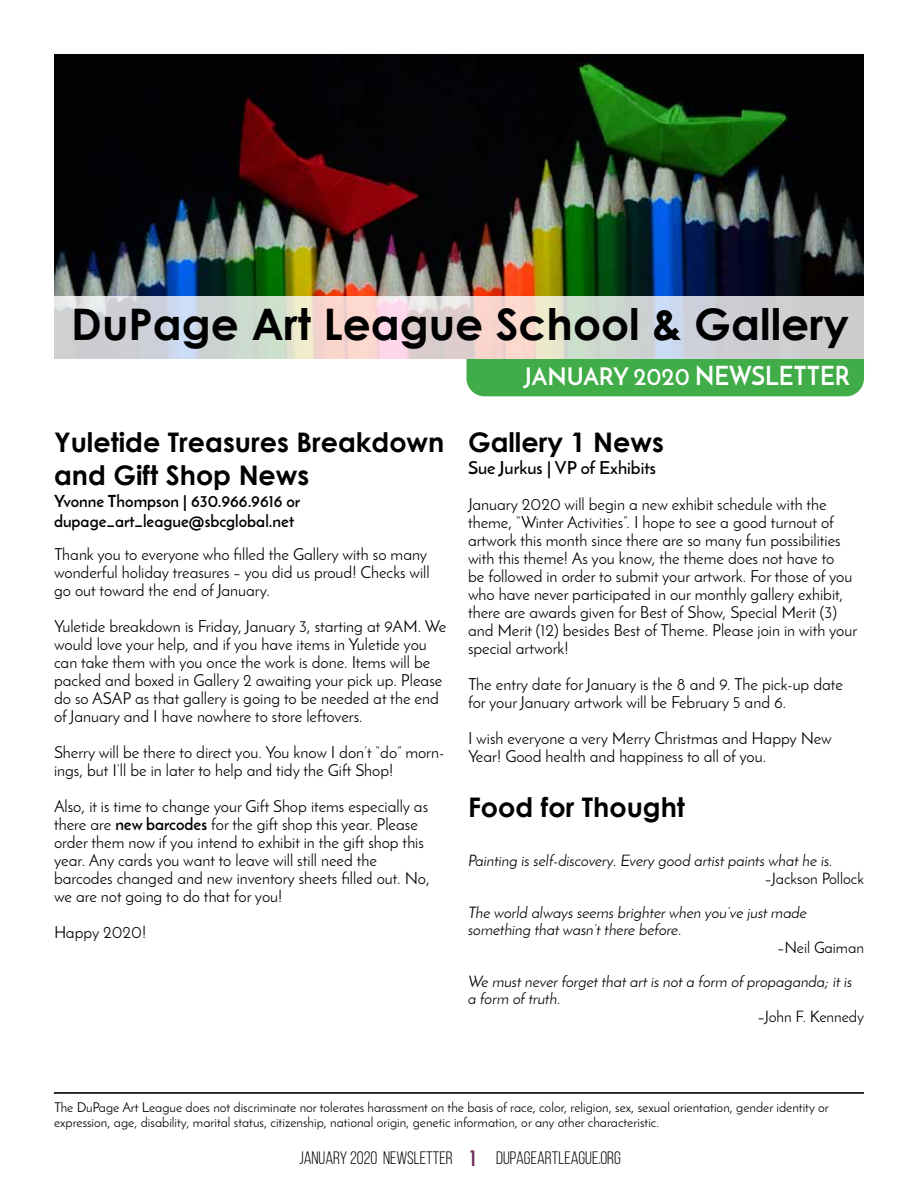
<style>
.page{position:relative;width:918px;height:1188px;background:#fff}
.page>*{position:absolute;margin:0;border:0;box-sizing:border-box;transform-origin:0 0}
.t1{font:700 43.5px "Century Gothic";color:#000}
.t2{font:700 27px/32.4px "Century Gothic";color:#000}
.t3{font:700 24px "Josefin Sans";color:#fff}
.t4{font:18px "Bebas Neue";color:#000}
.t5{font:600 18px "Josefin Sans";color:#000}
.t6{font:16.5px/18px "Josefin Sans";color:#000}
.t7{font:700 16.5px/19.5px "Josefin Sans";color:#000}
.t8{font:italic 15.75px/17.2px "Josefin Sans";color:#000}
.t9{font:15.75px "Josefin Sans";color:#000}
.t10{font:13.5px/15px "Josefin Sans";color:#000}
.s1{font-weight:700}
.s2{font-size:26.1px}
.s3{font-family:"Josefin Sans";font-weight:600;font-size:24px;color:#6d2a5b}
</style>
<div class="page">
<img style="left:54px;top:54px;width:809px;height:242px">
<div style="left:466px;top:359px;width:398px;height:37px;background:#41ad49"></div>
<svg style="left:54px;top:296px;width:809px;height:63px;background:#d9d5d3"></svg>
<hr style="left:54px;top:1092px;width:810px;height:1px;background:#000">
<hr style="left:54px;top:1093px;width:810px;height:1px;background:#000">
<h1 class="t1" style="left:71px;top:297px;width:779px">DuPage Art League School &amp; Gallery</h1>
<h2 class="t2" style="left:54px;top:426px;width:392px">Yuletide Treasures Breakdown and Gift Shop News</h2>
<p class="t7" style="left:54px;top:491px;width:248px">Yvonne Thompson | 630.966.9616 or dupage_art_league@sbcglobal.net</p>
<p class="t6" style="left:54px;top:545px;width:377px">Thank you to everyone who filled the Gallery with so many wonderful holiday treasures – you did us proud! Checks will go out toward the end of January.</p>
<p class="t6" style="left:54px;top:617px;width:394px">Yuletide breakdown is Friday, January 3, starting at 9AM. We would love your help, and if you have items in Yuletide you can take them with you once the work is done. Items will be packed and boxed in Gallery 2 awaiting your pick up. Please do so ASAP as that gallery is going to be needed at the end of January and I have nowhere to store leftovers.</p>
<p class="t6" style="left:54px;top:743px;width:392px">Sherry will be there to direct you. You know I don’t “do” morn&shy;ings, but I’ll be in later to help and tidy the Gift Shop!</p>
<p class="t6" style="left:54px;top:797px;width:377px">Also, it is time to change your Gift Shop items especially as there are <span class="s1">new barcodes</span> for the gift shop this year. Please order them now if you intend to exhibit in the gift shop this year. Any cards you want to leave will still need the barcodes changed and new inventory sheets filled out. No, we are not going to do that for you!</p>
<p class="t6" style="left:54px;top:923px;width:94px">Happy 2020!</p>
<h3 class="t3" style="left:524px;top:361px;width:328px">JANUARY 2020 <span class="s2">NEWSLETTER</span></h3>
<h2 class="t2" style="left:468px;top:426px;width:198px">Gallery 1 News</h2>
<p class="t5" style="left:468px;top:456px;width:189px">Sue Jurkus | VP of Exhibits</p>
<p class="t6" style="left:468px;top:495px;width:391px">January 2020 will begin a new exhibit schedule with the theme, “Winter Activities”. I hope to see a good turnout of artwork this month since there are so many fun possibilities with this theme! As you know, the theme does not have to<br>be followed in order to submit your artwork. For those of you who have never participated in our monthly gallery exhibit, there are awards given for Best of Show, Special Merit (3) and Merit (12) besides Best of Theme. Please join in with your special artwork!</p>
<p class="t6" style="left:468px;top:675px;width:377px">The entry date for January is the 8 and 9. The pick-up date for your January artwork will be February 5 and 6.</p>
<p class="t6" style="left:468px;top:729px;width:365px">I wish everyone a very Merry Christmas and Happy New<br>Year! Good health and happiness to all of you.</p>
<h2 class="t2" style="left:468px;top:790px;width:219px">Food for Thought</h2>
<p class="t8" style="left:468px;top:852px;width:366px">Painting is self-discovery. Every good artist paints what he is.</p>
<p class="t9" style="left:765px;top:869px;width:101px">–Jackson Pollock</p>
<p class="t8" style="left:468px;top:904px;width:341px">The world always seems brighter when you’ve just made something that wasn’t there before.</p>
<p class="t9" style="left:778px;top:938px;width:88px">–Neil Gaiman</p>
<p class="t8" style="left:468px;top:973px;width:386px">We must never forget that art is not a form of propaganda; it is a form of truth.</p>
<p class="t9" style="left:758px;top:1007px;width:108px">–John F. Kennedy</p>
<p class="t10" style="left:54px;top:1100px;width:776px">The DuPage Art League does not discriminate nor tolerates harassment on the basis of race, color, religion, sex, sexual orientation, gender identity or expression, age, disability, marital status, citizenship, national origin, genetic information, or any other characteristic.</p>
<p class="t4" style="left:299px;top:1148px;width:323px">JANUARY 2020 NEWSLETTER <span class="s3">1</span> DUPAGEARTLEAGUE.ORG</p>
</div>
